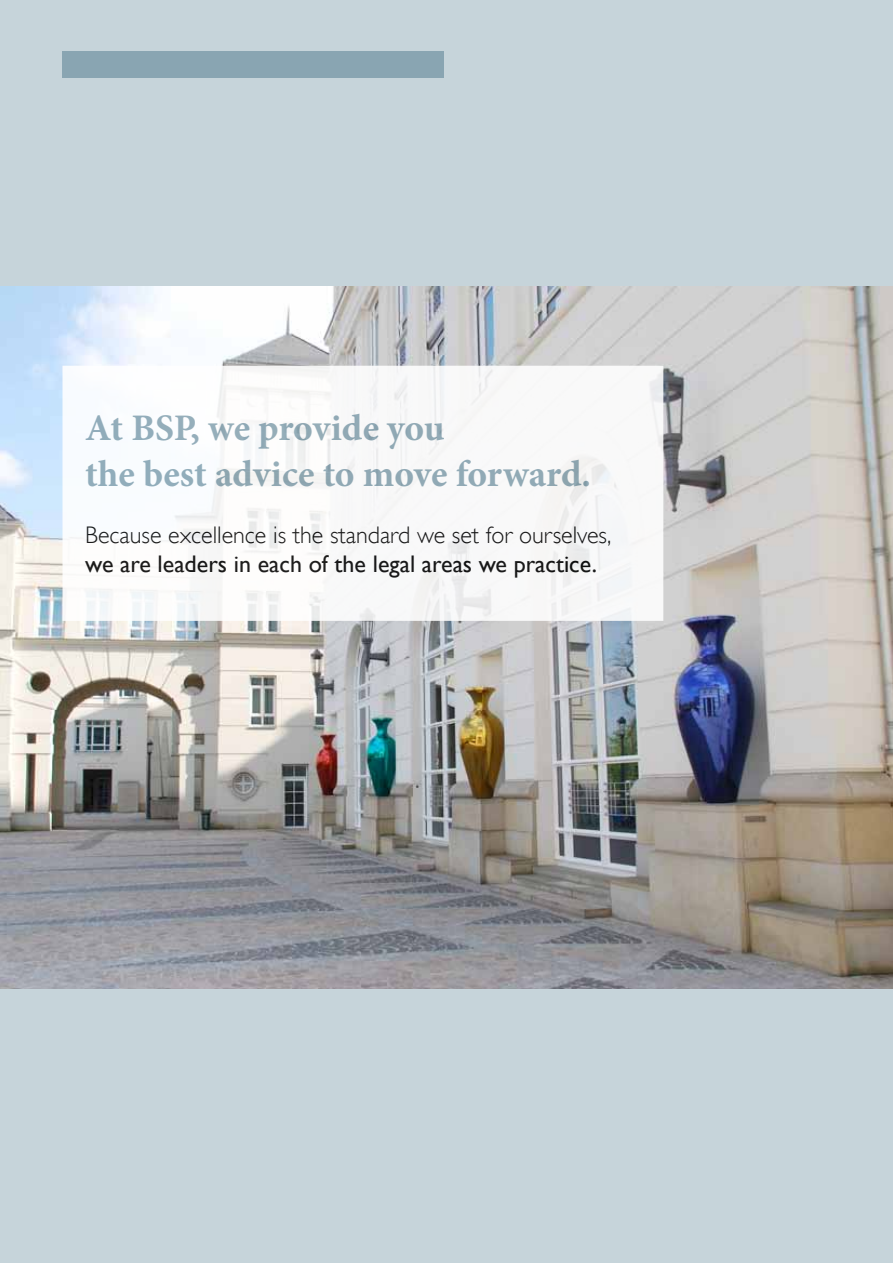
<style>
.page{position:relative;width:893px;height:1263px;background:#c6d4da}
.page>*{position:absolute;margin:0;border:0;box-sizing:border-box;transform-origin:0 0}
.t1{font:700 37.5px/46.5px "Minion Pro";color:#89a5b2}
.t2{font:300 24px "Gill Sans";color:#000}
.t3{font:24px "Gill Sans";color:#000}
</style>
<div class="page">
<img style="left:0;top:287px;width:893px;height:701px">
<div style="left:62px;top:51px;width:381px;height:27px;background:#89a5b2"></div>
<div style="left:63px;top:366px;width:600px;height:254px;background:#fff"></div>
<div style="left:63px;top:366px;width:600px;height:255px;border:2px solid #fff"></div>
<h1 class="t1" style="left:85px;top:404px;width:507px">At BSP, we provide you<br>the best advice to move forward.</h1>
<p class="t2" style="left:85px;top:521px;width:528px">Because excellence is the standard we set for ourselves,</p>
<p class="t3" style="left:85px;top:549px;width:513px">we are leaders in each of the legal areas we practice.</p>
</div>
